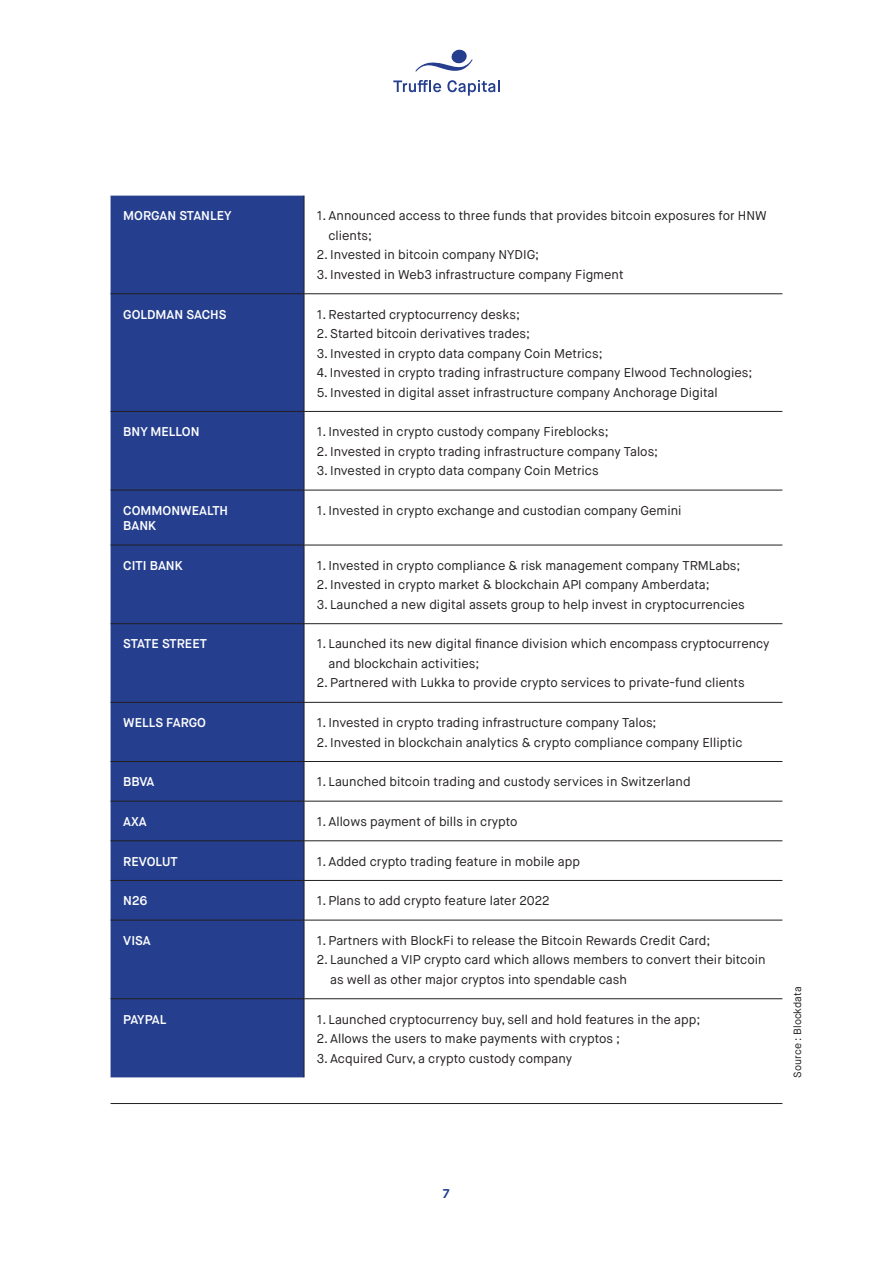
<style>
.page{position:relative;width:893px;height:1263px;background:#fff}
.page>*{position:absolute;margin:0;border:0;box-sizing:border-box;transform-origin:0 0}
.t1{font:12.75px/19.5px "Maison Neue";color:#231f20}
.t2{font:600 12.75px "Maison Neue";color:#fff}
.t3{font:700 12.75px "Maison Neue";color:#253f8e}
.t4{font:10.5px "Maison Neue";color:#231f20}
</style>
<div class="page">
<svg style="left:447px;top:80px;width:53px;height:16px"></svg>
<svg style="left:415px;top:49px;width:58px;height:23px"></svg>
<svg style="left:393px;top:80px;width:48px;height:12px"></svg>
<hr style="left:111px;top:1103px;width:671px;height:1px;background:#231f20">
<div style="left:111px;top:196px;width:193px;height:881px;background:#253f8e"></div>
<hr style="left:304px;top:196px;width:1px;height:98px;background:#231f20">
<hr style="left:111px;top:293px;width:193px;height:1px;background:#231f20">
<hr style="left:304px;top:293px;width:478px;height:1px;background:#231f20">
<hr style="left:304px;top:294px;width:1px;height:117px;background:#231f20">
<hr style="left:111px;top:411px;width:193px;height:1px;background:#231f20">
<hr style="left:304px;top:411px;width:478px;height:1px;background:#231f20">
<hr style="left:304px;top:412px;width:1px;height:78px;background:#231f20">
<hr style="left:111px;top:490px;width:193px;height:1px;background:#231f20">
<hr style="left:304px;top:490px;width:478px;height:1px;background:#231f20">
<hr style="left:304px;top:490px;width:1px;height:55px;background:#231f20">
<hr style="left:111px;top:545px;width:193px;height:1px;background:#231f20">
<hr style="left:304px;top:545px;width:478px;height:1px;background:#231f20">
<hr style="left:304px;top:545px;width:1px;height:78px;background:#231f20">
<hr style="left:111px;top:623px;width:193px;height:1px;background:#231f20">
<hr style="left:304px;top:623px;width:478px;height:1px;background:#231f20">
<hr style="left:304px;top:624px;width:1px;height:78px;background:#231f20">
<hr style="left:111px;top:702px;width:193px;height:1px;background:#231f20">
<hr style="left:304px;top:702px;width:478px;height:1px;background:#231f20">
<hr style="left:304px;top:702px;width:1px;height:59px;background:#231f20">
<hr style="left:111px;top:761px;width:193px;height:1px;background:#231f20">
<hr style="left:304px;top:761px;width:478px;height:1px;background:#231f20">
<hr style="left:304px;top:762px;width:1px;height:39px;background:#231f20">
<hr style="left:111px;top:801px;width:193px;height:1px;background:#231f20">
<hr style="left:304px;top:801px;width:478px;height:1px;background:#231f20">
<hr style="left:304px;top:801px;width:1px;height:40px;background:#231f20">
<hr style="left:111px;top:840px;width:193px;height:1px;background:#231f20">
<hr style="left:304px;top:840px;width:478px;height:1px;background:#231f20">
<hr style="left:304px;top:841px;width:1px;height:39px;background:#231f20">
<hr style="left:111px;top:880px;width:193px;height:1px;background:#231f20">
<hr style="left:304px;top:880px;width:478px;height:1px;background:#231f20">
<hr style="left:304px;top:881px;width:1px;height:39px;background:#231f20">
<hr style="left:111px;top:920px;width:193px;height:1px;background:#231f20">
<hr style="left:304px;top:920px;width:478px;height:1px;background:#231f20">
<hr style="left:304px;top:920px;width:1px;height:78px;background:#231f20">
<hr style="left:111px;top:998px;width:193px;height:1px;background:#231f20">
<hr style="left:304px;top:998px;width:478px;height:1px;background:#231f20">
<hr style="left:304px;top:999px;width:1px;height:78px;background:#231f20">
<p class="t2" style="left:123px;top:208px;width:110px">MORGAN STANLEY</p>
<p class="t1" style="left:329px;top:206px;width:440px;text-indent:-12px">1. Announced access to three funds that provides bitcoin exposures for HNW clients;</p>
<p class="t1" style="left:317px;top:245px;width:224px">2. Invested in bitcoin company NYDIG;</p>
<p class="t1" style="left:317px;top:265px;width:308px">3. Invested in Web3 infrastructure company Figment</p>
<p class="t2" style="left:123px;top:306px;width:105px">GOLDMAN SACHS</p>
<p class="t1" style="left:317px;top:304px;width:205px">1. Restarted cryptocurrency desks;</p>
<p class="t1" style="left:317px;top:324px;width:215px">2. Started bitcoin derivatives trades;</p>
<p class="t1" style="left:317px;top:343px;width:287px">3. Invested in crypto data company Coin Metrics;</p>
<p class="t1" style="left:317px;top:363px;width:437px">4. Invested in crypto trading infrastructure company Elwood Technologies;</p>
<p class="t1" style="left:317px;top:382px;width:402px">5. Invested in digital asset infrastructure company Anchorage Digital</p>
<p class="t2" style="left:123px;top:424px;width:78px">BNY MELLON</p>
<p class="t1" style="left:317px;top:422px;width:293px">1. Invested in crypto custody company Fireblocks;</p>
<p class="t1" style="left:317px;top:442px;width:343px">2. Invested in crypto trading infrastructure company Talos;</p>
<p class="t1" style="left:317px;top:461px;width:283px">3. Invested in crypto data company Coin Metrics</p>
<p class="t2" style="left:123px;top:502px;width:106px">COMMONWEALTH</p>
<p class="t2" style="left:123px;top:518px;width:34px">BANK</p>
<p class="t1" style="left:317px;top:501px;width:366px">1. Invested in crypto exchange and custodian company Gemini</p>
<p class="t2" style="left:123px;top:557px;width:61px">CITI BANK</p>
<p class="t1" style="left:317px;top:556px;width:425px">1. Invested in crypto compliance &amp; risk management company TRMLabs;</p>
<p class="t1" style="left:317px;top:575px;width:394px">2. Invested in crypto market &amp; blockchain API company Amberdata;</p>
<p class="t1" style="left:317px;top:595px;width:430px">3. Launched a new digital assets group to help invest in cryptocurrencies</p>
<p class="t2" style="left:123px;top:636px;width:85px">STATE STREET</p>
<p class="t1" style="left:329px;top:634px;width:442px;text-indent:-12px">1. Launched its new digital finance division which encompass cryptocurrency and blockchain activities;</p>
<p class="t1" style="left:317px;top:673px;width:429px">2. Partnered with Lukka to provide crypto services to private-fund clients</p>
<p class="t2" style="left:123px;top:715px;width:84px">WELLS FARGO</p>
<p class="t1" style="left:317px;top:713px;width:341px">1. Invested in crypto trading infrastructure company Talos;</p>
<p class="t1" style="left:317px;top:732px;width:427px">2. Invested in blockchain analytics &amp; crypto compliance company Elliptic</p>
<p class="t2" style="left:123px;top:774px;width:33px">BBVA</p>
<p class="t1" style="left:317px;top:772px;width:375px">1. Launched bitcoin trading and custody services in Switzerland</p>
<p class="t2" style="left:123px;top:813px;width:25px">AXA</p>
<p class="t1" style="left:317px;top:812px;width:202px">1. Allows payment of bills in crypto</p>
<p class="t2" style="left:123px;top:853px;width:56px">REVOLUT</p>
<p class="t1" style="left:317px;top:851px;width:265px">1. Added crypto trading feature in mobile app</p>
<p class="t2" style="left:123px;top:893px;width:26px">N26</p>
<p class="t1" style="left:317px;top:891px;width:234px">1. Plans to add crypto feature later 2022</p>
<p class="t2" style="left:123px;top:932px;width:29px">VISA</p>
<p class="t1" style="left:317px;top:931px;width:395px">1. Partners with BlockFi to release the Bitcoin Rewards Credit Card;</p>
<p class="t1" style="left:330px;top:950px;width:437px;text-indent:-13px">2. Launched a VIP crypto card which allows members to convert their bitcoin as well as other major cryptos into spendable cash</p>
<p class="t2" style="left:123px;top:1011px;width:45px">PAYPAL</p>
<p class="t1" style="left:317px;top:1009px;width:385px">1. Launched cryptocurrency buy, sell and hold features in the app;</p>
<p class="t1" style="left:317px;top:1029px;width:305px">2. Allows the users to make payments with cryptos ;</p>
<p class="t1" style="left:317px;top:1048px;width:257px">3. Acquired Curv, a crypto custody company</p>
<p class="t4" style="left:791px;top:1077px;width:93px;rotate:-90deg">Source : Blockdata</p>
<p class="t3" style="left:443px;top:1186px;width:8px">7</p>
</div>
